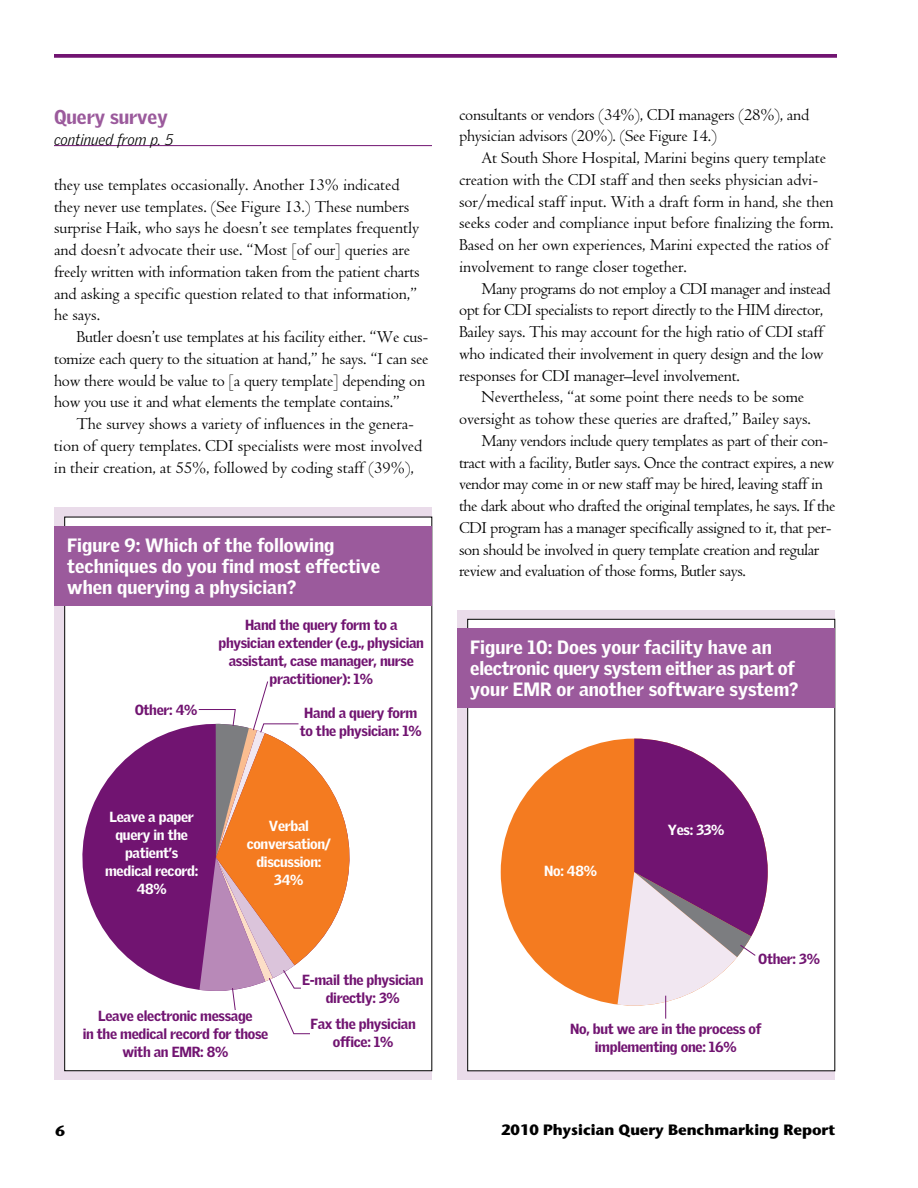
<style>
.page{position:relative;width:918px;height:1188px;background:#fff}
.page>*{position:absolute;margin:0;border:0;box-sizing:border-box;transform-origin:0 0}
.t1{font:900 19.5px "Griffith Gothic";letter-spacing:-.005em;color:#9b5a9c}
.t2{font:900 18.75px/21px "Griffith Gothic";color:#fff}
.t3{font:17.25px/21.8px "Centaur MT Std";letter-spacing:-.015em;color:#000}
.t4{font:700 15px "Stone Sans Std";color:#000}
.t5{font:italic 300 15px "Griffith Gothic";color:#000}
.t6{font:900 14.25px/18px "Griffith Gothic";letter-spacing:-.02em;color:#711471;text-align:center}
.t7{font:900 14.25px/18px "Griffith Gothic";letter-spacing:-.02em;color:#fff;text-align:center}
</style>
<div class="page">
<svg style="left:54px;top:54px;width:783px;height:4px;background:#792279"></svg>
<div style="left:54px;top:508px;width:378px;height:572px;background:#eadcea"></div>
<div style="left:65px;top:517px;width:367px;height:554px;background:#fff"></div>
<div style="left:54px;top:526px;width:378px;height:79px;background:#9b5a9c"></div>
<svg style="left:65px;top:706px;width:133px;height:303px;fill:#711471"></svg>
<svg style="left:198px;top:681px;width:152px;height:353px"></svg>
<hr style="left:54px;top:145px;width:378px;height:1px;background:#711471">
<div style="left:457px;top:610px;width:378px;height:470px;background:#eadcea"></div>
<div style="left:468px;top:619px;width:367px;height:452px;background:#fff"></div>
<div style="left:457px;top:628px;width:378px;height:79px;background:#9b5a9c"></div>
<div style="left:501px;top:739px;width:267px;height:267px;background:#f47b20;border-radius:50%"></div>
<svg style="left:618px;top:739px;width:150px;height:280px"></svg>
<p class="t1" style="left:54px;top:105px;width:115px">Query survey</p>
<p class="t5" style="left:54px;top:131px;width:121px">continued from p. 5</p>
<p class="t3" style="left:54px;top:174px;width:367px">they use templates occasionally. Another 13% indicated they never use templates. (See Figure 13.) These numbers surprise Haik, who says he doesn’t see templates frequently and doesn’t advocate their use. “Most [of our] queries are freely written with information taken from the patient charts and asking a specific question related to that information,” he says.</p>
<p class="t3" style="left:54px;top:326px;width:376px;text-indent:22px">Butler doesn’t use templates at his facility either. “We cus&shy;tomize each query to the situation at hand,” he says. “I can see how there would be value to [a query template] depending on how you use it and what elements the template contains.”</p>
<p class="t3" style="left:54px;top:413px;width:370px;text-indent:23px">The survey shows a variety of influences in the genera&shy;tion of query templates. CDI specialists were most involved in their creation, at 55%, followed by coding staff (39%),</p>
<p class="t2" style="left:67px;top:534px;width:314px">Figure 9: Which of the following techniques do you find most effective when querying a physician?</p>
<p class="t6" style="left:135px;top:701px;width:64px">Other: 4%</p>
<p class="t6" style="left:218px;top:616px;width:207px">Hand the query form to a physician extender (e.g., physician assistant, case manager, nurse practitioner): 1%</p>
<p class="t6" style="left:300px;top:703px;width:124px">Hand a query form to the physician: 1%</p>
<p class="t7" style="left:105px;top:808px;width:95px">Leave a paper query in the patient’s medical record:<br>48%</p>
<p class="t7" style="left:247px;top:817px;width:86px">Verbal conversation/ discussion:<br>34%</p>
<p class="t6" style="left:83px;top:1007px;width:187px">Leave electronic message<br>in the medical record for those with an EMR: 8%</p>
<p class="t6" style="left:302px;top:970px;width:123px">E-mail the physician directly: 3%</p>
<p class="t6" style="left:310px;top:1014px;width:107px">Fax the physician office: 1%</p>
<p class="t3" style="left:459px;top:104px;width:352px">consultants or vendors (34%), CDI managers (28%), and physician advisors (20%). (See Figure 14.)</p>
<p class="t3" style="left:459px;top:147px;width:376px;text-indent:22px">At South Shore Hospital, Marini begins query template creation with the CDI staff and then seeks physician advi&shy;sor/medical staff input. With a draft form in hand, she then seeks coder and compliance input before finalizing the form.<br>Based on her own experiences, Marini expected the ratios of involvement to range closer together.</p>
<p class="t3" style="left:481px;top:278px;width:351px">Many programs do not employ a CDI manager and instead</p>
<p class="t3" style="left:459px;top:300px;width:366px">opt for CDI specialists to report directly to the HIM director,</p>
<p class="t3" style="left:459px;top:321px;width:366px">Bailey says. This may account for the high ratio of CDI staff</p>
<p class="t3" style="left:459px;top:343px;width:366px">who indicated their involvement in query design and the low</p>
<p class="t3" style="left:459px;top:365px;width:282px">responses for CDI manager–level involvement.</p>
<p class="t3" style="left:481px;top:387px;width:324px">Nevertheless, “at some point there needs to be some</p>
<p class="t3" style="left:459px;top:408px;width:353px">oversight as tohow these queries are drafted,” Bailey says.</p>
<p class="t3" style="left:481px;top:430px;width:348px">Many vendors include query templates as part of their con-</p>
<p class="t3" style="left:459px;top:452px;width:377px">tract with a facility, Butler says. Once the contract expires, a new</p>
<p class="t3" style="left:459px;top:474px;width:365px">vendor may come in or new staff may be hired, leaving staff in</p>
<p class="t3" style="left:459px;top:495px;width:378px">the dark about who drafted the original templates, he says. If the</p>
<p class="t3" style="left:459px;top:517px;width:374px">CDI program has a manager specifically assigned to it, that per-</p>
<p class="t3" style="left:459px;top:539px;width:362px">son should be involved in query template creation and regular</p>
<p class="t3" style="left:459px;top:561px;width:289px">review and evaluation of those forms, Butler says.</p>
<p class="t2" style="left:470px;top:637px;width:330px">Figure 10: Does your facility have an electronic query system either as part of your EMR or another software system?</p>
<p class="t7" style="left:544px;top:861px;width:54px">No: 48%</p>
<p class="t7" style="left:668px;top:820px;width:58px">Yes: 33%</p>
<p class="t6" style="left:758px;top:950px;width:63px">Other: 3%</p>
<p class="t6" style="left:570px;top:1020px;width:193px">No, but we are in the process of implementing one: 16%</p>
<p class="t4" style="left:56px;top:1122px;width:11px">6</p>
<p class="t4" style="left:501px;top:1120px;width:336px">2010 Physician Query Benchmarking Report</p>
</div>
